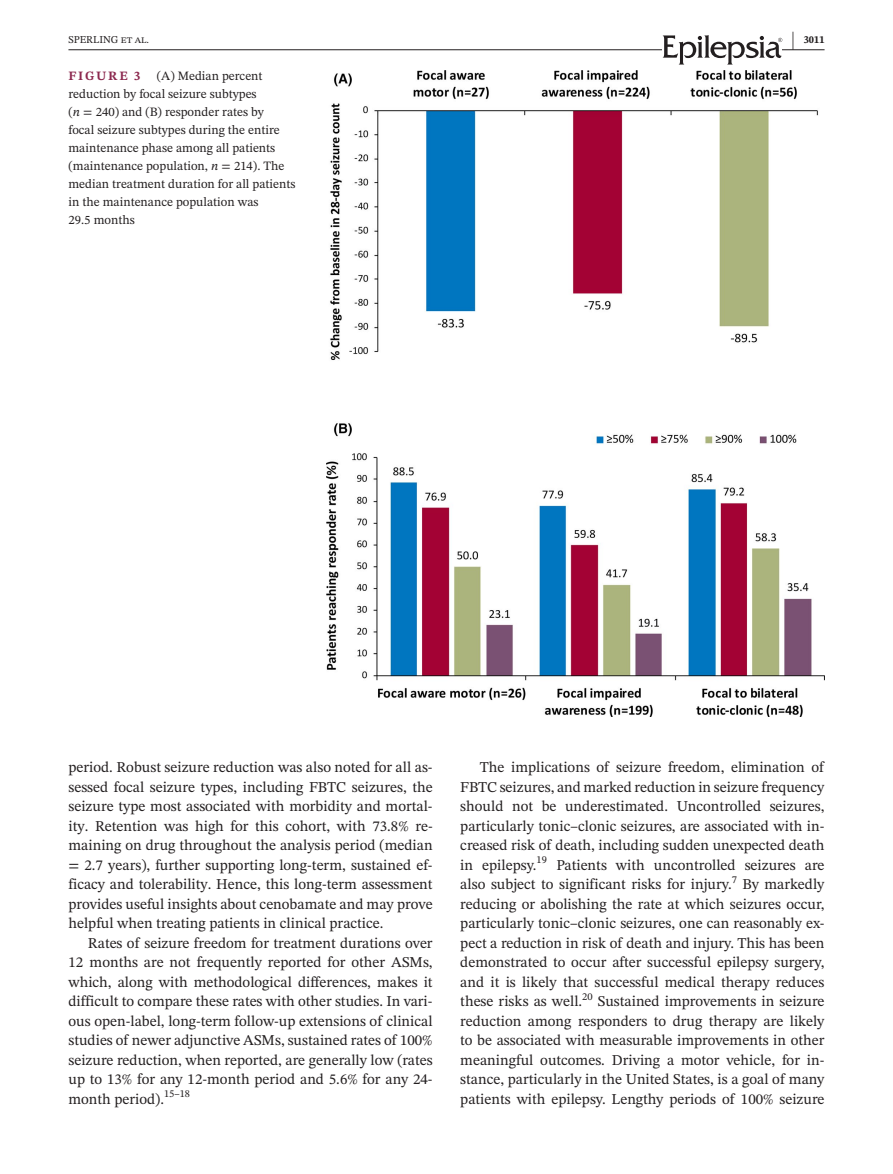
<style>
.page{position:relative;width:893px;height:1174px;background:#fff}
.page>*{position:absolute;margin:0;border:0;box-sizing:border-box;transform-origin:0 0}
.t1{font:700 21px "STIX Two Text";color:#231f20;scale:.42 1}
.t2{font:15px/19.5px "STIX Two Text";color:#231f20;text-align:justify}
.t3{font:12.75px/18px "STIX Two Text";color:#231f20}
.t4{font:700 12.75px "STIX Two Text";letter-spacing:.14em;color:#8c284e}
.t5{font:10.5px "STIX Two Text";color:#231f20}
.t6{font:700 10.5px "STIX Two Text";color:#231f20}
.s1{font-style:italic}
</style>
<div class="page">
<hr style="left:68px;top:49px;width:756px;height:1px;background:#231f20">
<svg style="left:663px;top:35px;width:119px;height:30px"></svg>
<img style="left:327px;top:70px;width:497px;height:647px">
<h1 class="t1" style="left:792px;top:24px;width:8px">|</h1>
<p class="t5" style="left:68px;top:32px;width:82px">SPERLING et al.</p>
<p class="t6" style="left:804px;top:32px;width:22px">3011</p>
<p class="t3" style="left:68px;top:66px;width:229px;text-indent:88px">(A) Median percent reduction by focal seizure subtypes<br>(<span class="s1">n</span> = 240) and (B) responder rates by<br>focal seizure subtypes during the entire maintenance phase among all patients (maintenance population, <span class="s1">n</span> = 214). The median treatment duration for all patients in the maintenance population was<br>29.5 months</p>
<p class="t4" style="left:68px;top:66px;width:74px">FIGURE 3</p>
<p class="t2" style="left:68px;top:757px;width:366px">period. Robust seizure reduction was also noted for all as&shy;sessed focal seizure types, including FBTC seizures, the seizure type most associated with morbidity and mortal&shy;ity. Retention was high for this cohort, with 73.8% re&shy;maining on drug throughout the analysis period (median = 2.7 years), further supporting long-term, sustained ef&shy;ficacy and tolerability. Hence, this long-term assessment provides useful insights about cenobamate and may prove helpful when treating patients in clinical practice.</p>
<p class="t2" style="left:68px;top:933px;width:366px;text-indent:20px">Rates of seizure freedom for treatment durations over 12 months are not frequently reported for other ASMs, which, along with methodological differences, makes it difficult to compare these rates with other studies. In vari&shy;ous open-label, long-term follow-up extensions of clinical studies of newer adjunctive ASMs, sustained rates of 100% seizure reduction, when reported, are generally low (rates up to 13% for any 12-month period and 5.6% for any 24- month period).<sup>15–18</sup></p>
<p class="t2" style="left:460px;top:757px;width:366px;text-indent:20px">The implications of seizure freedom, elimination of FBTC seizures, and marked reduction in seizure frequency should not be underestimated. Uncontrolled seizures, particularly tonic–clonic seizures, are associated with in&shy;creased risk of death, including sudden unexpected death in epilepsy.</p>
<p class="t5" style="left:537px;top:852px;width:12px">19</p>
<p class="t2" style="left:460px;top:855px;width:366px;text-indent:96px">Patients with uncontrolled seizures are also subject to significant risks for injury.</p>
<p class="t5" style="left:732px;top:871px;width:7px">7</p>
<p class="t2" style="left:460px;top:874px;width:366px;text-indent:282px">By markedly reducing or abolishing the rate at which seizures occur, particularly tonic–clonic seizures, one can reasonably ex&shy;pect a reduction in risk of death and injury. This has been demonstrated to occur after successful epilepsy surgery, and it is likely that successful medical therapy reduces these risks as well.</p>
<p class="t5" style="left:582px;top:988px;width:12px">20</p>
<p class="t2" style="left:460px;top:991px;width:366px;text-indent:137px">Sustained improvements in seizure reduction among responders to drug therapy are likely to be associated with measurable improvements in other meaningful outcomes. Driving a motor vehicle, for in&shy;stance, particularly in the United States, is a goal of many patients with epilepsy. Lengthy periods of 100% seizure</p>
</div>
